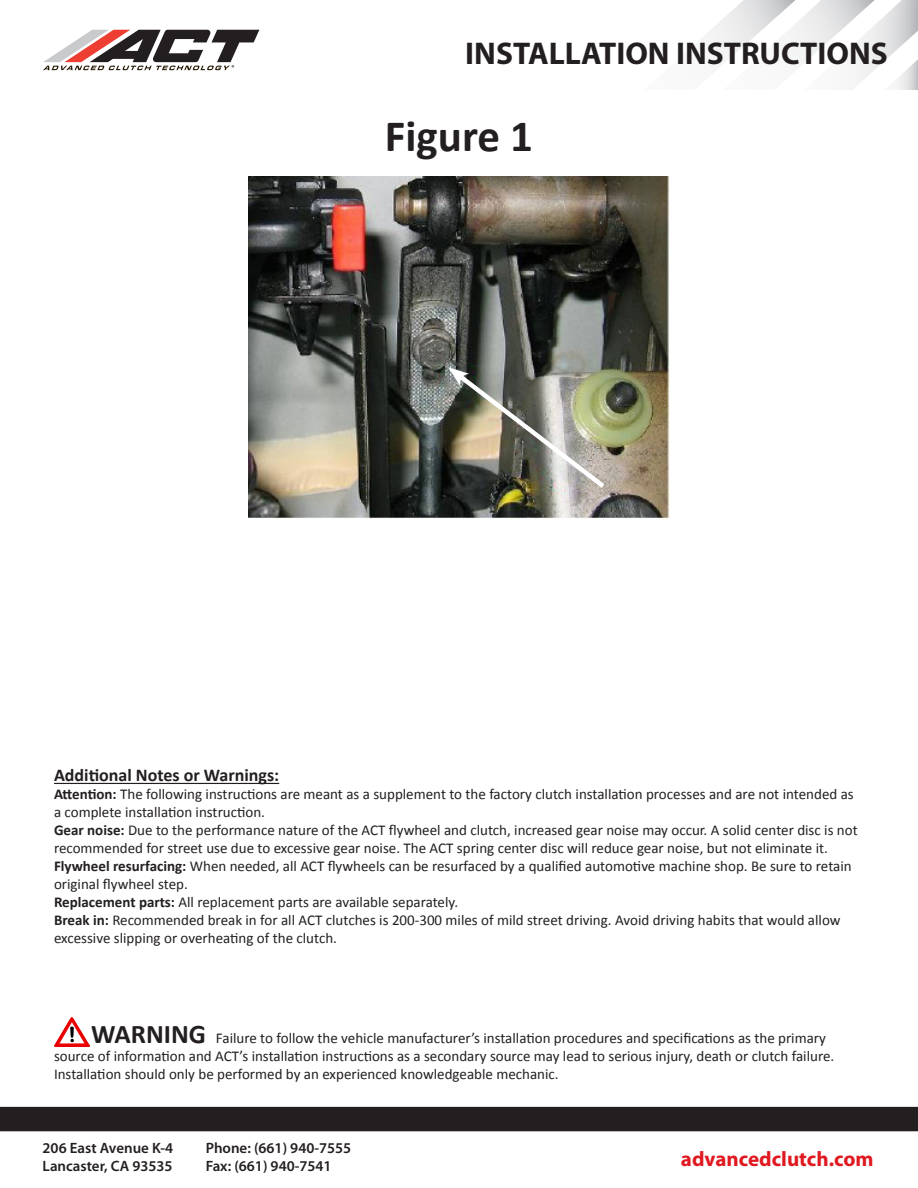
<style>
.page{position:relative;width:918px;height:1188px;background:#fff}
.page>*{position:absolute;margin:0;border:0;box-sizing:border-box;transform-origin:0 0}
.t1{font:700 45px "Calibri";color:#231f20}
.t2{font:700 31.5px "Myriad Pro";color:#231f20}
.t3{font:700 21px "Myriad Pro";color:#e01921}
.t4{font:700 18px "Calibri";color:#231f20}
.t5{font:15px/18px "Calibri";color:#231f20}
.t6{font:600 15px/18px "Myriad Pro";color:#231f20}
.s1{font-weight:700}
.s2{font-weight:700;font-size:27px}
</style>
<div class="page">
<hr style="left:54px;top:783px;width:225px;height:1px;background:#231f20">
<svg style="left:707px;top:0;width:211px;height:90px"></svg>
<svg style="left:43px;top:30px;width:216px;height:40px"></svg>
<div style="left:0;top:1108px;width:918px;height:23px;background:#231f20"></div>
<div style="left:0;top:1107px;width:918px;height:24px;border:2px solid #231f20"></div>
<img style="left:54px;top:1017px;width:36px;height:30px">
<img style="left:249px;top:177px;width:420px;height:341px">
<img style="left:448px;top:367px;width:161px;height:125px">
<p class="t2" style="left:465px;top:33px;width:424px">INSTALLATION INSTRUCTIONS</p>
<p class="t1" style="left:385px;top:107px;width:150px">Figure 1</p>
<p class="t4" style="left:54px;top:764px;width:227px">Additional Notes or Warnings:</p>
<p class="t5" style="left:54px;top:785px;width:801px"><span class="s1">Attention:</span> The following instructions are meant as a supplement to the factory clutch installation processes and are not intended as a complete installation instruction.</p>
<p class="t5" style="left:54px;top:821px;width:805px"><span class="s1">Gear noise:</span> Due to the performance nature of the ACT flywheel and clutch, increased gear noise may occur. A solid center disc is not recommended for street use due to excessive gear noise. The ACT spring center disc will reduce gear noise, but not eliminate it.</p>
<p class="t5" style="left:54px;top:857px;width:799px"><span class="s1">Flywheel resurfacing:</span> When needed, all ACT flywheels can be resurfaced by a qualified automotive machine shop. Be sure to retain original flywheel step.</p>
<p class="t5" style="left:54px;top:893px;width:406px"><span class="s1">Replacement parts:</span> All replacement parts are available separately.</p>
<p class="t5" style="left:54px;top:911px;width:788px"><span class="s1">Break in:</span> Recommended break in for all ACT clutches is 200-300 miles of mild street driving. Avoid driving habits that would allow excessive slipping or overheating of the clutch.</p>
<p class="t5" style="left:54px;top:1029px;width:782px;text-indent:37px"><span class="s2">WARNING</span> Failure to follow the vehicle manufacturer’s installation procedures and specifications as the primary source of information and ACT’s installation instructions as a secondary source may lead to serious injury, death or clutch failure.<br>Installation should only be performed by an experienced knowledgeable mechanic.</p>
<p class="t6" style="left:43px;top:1139px;width:132px">206 East Avenue K-4<br>Lancaster, CA 93535</p>
<p class="t6" style="left:206px;top:1139px;width:147px">Phone: (661) 940-7555<br>Fax: (661) 940-7541</p>
<h3 class="t3" style="left:681px;top:1145px;width:194px">advancedclutch.com</h3>
</div>
